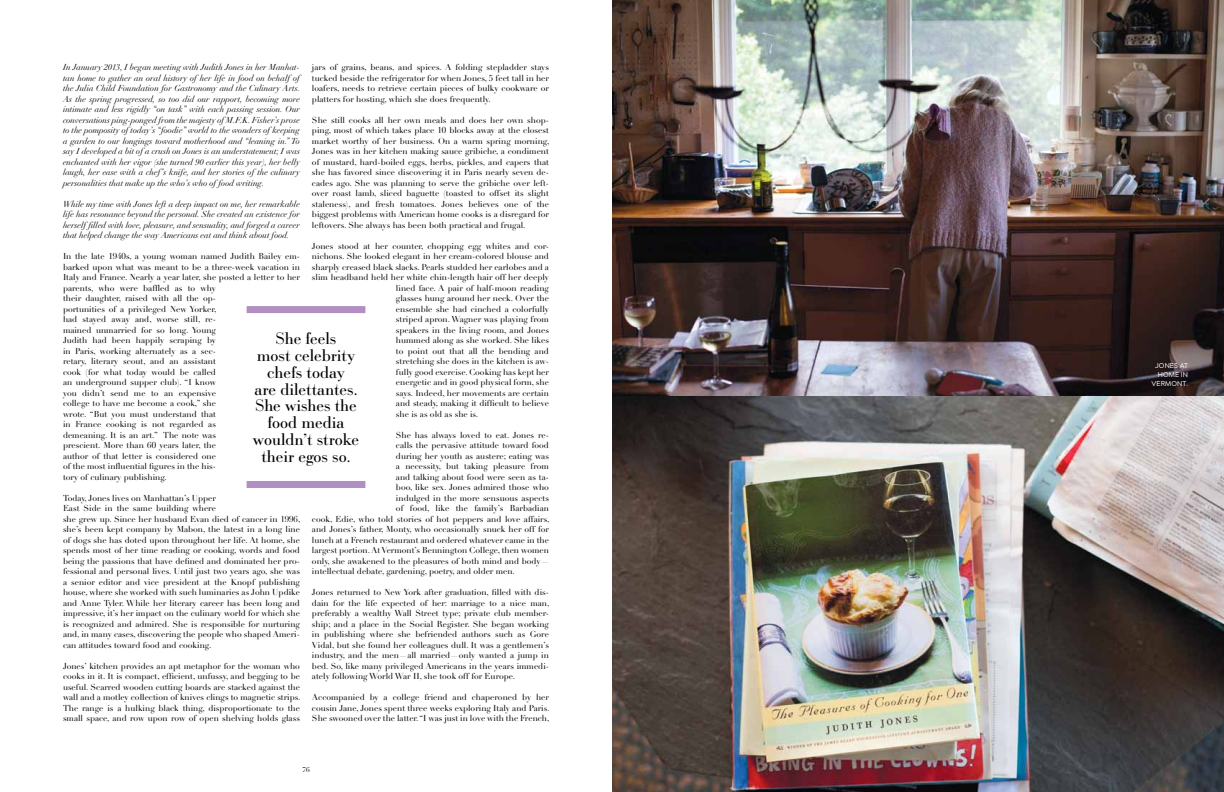
<style>
.page{position:relative;width:1224px;height:792px;background:#fff}
.page>*{position:absolute;margin:0;border:0;box-sizing:border-box;transform-origin:0 0}
.t1{font:16.1px/16.8px "Ratio Modern";letter-spacing:-.005em;color:#000;text-align:center}
.t2{font:8.5px/10.5px "Didot LH";color:#000;text-align:justify}
.t3{font:italic 8.5px/10.5px "Didot LH";color:#000;text-align:justify}
.t4{font:7px/9px "Soin Sans Pro";letter-spacing:.015em;color:#fff;text-align:right}
.t5{font:7px "Didot LH";color:#000}
</style>
<div class="page">
<img style="left:612px;top:0;width:612px;height:792px">
<div style="left:247px;top:306px;width:118px;height:7px;background:#b28fc2"></div>
<div style="left:247px;top:481px;width:118px;height:7px;background:#b28fc2"></div>
<p class="t3" style="left:63px;top:62px;width:239px">In January 2013, I began meeting with Judith Jones in her Manhat&shy;tan home to gather an oral history of her life in food on behalf of the Julia Child Foundation for Gastronomy and the Culinary Arts.<br>As the spring progressed, so too did our rapport, becoming more intimate and less rigidly “on task” with each passing session. Our conversations ping-ponged from the majesty of M.F.K. Fisher’s prose to the pomposity of today’s “foodie” world to the wonders of keeping a garden to our longings toward motherhood and “leaning in.” To say I developed a bit of a crush on Jones is an understatement; I was enchanted with her vigor (she turned 90 earlier this year), her belly laugh, her ease with a chef’s knife, and her stories of the culinary personalities that make up the who’s who of food writing.</p>
<p class="t3" style="left:63px;top:199px;width:239px">While my time with Jones left a deep impact on me, her remarkable life has resonance beyond the personal. She created an existence for herself filled with love, pleasure, and sensuality, and forged a career that helped change the way Americans eat and think about food.</p>
<p class="t2" style="left:63px;top:251px;width:239px;text-align:left">In the late 1940s, a young woman named Judith Bailey em&shy;barked upon what was meant to be a three-week vacation in Italy and France. Nearly a year later, she posted a letter to her parents, who were baffled as to why<br>their daughter, raised with all the op-<br>portunities of a privileged New Yorker,<br>had stayed away and, worse still, re-<br>mained unmarried for so long. Young<br>Judith had been happily scraping by<br>in Paris, working alternately as a sec-<br>retary, literary scout, and an assistant<br>cook (for what today would be called<br>an underground supper club). “I know<br>you didn’t send me to an expensive<br>college to have me become a cook,” she<br>wrote. “But you must understand that<br>in France cooking is not regarded as<br>demeaning. It is an art.” The note was<br>prescient. More than 60 years later, the<br>author of that letter is considered one<br>of the most influential figures in the his-<br>tory of culinary publishing.</p>
<p class="t2" style="left:63px;top:493px;width:239px;text-align:left">Today, Jones lives on Manhattan’s Upper<br>East Side in the same building where<br>she grew up. Since her husband Evan died of cancer in 1996, she’s been kept company by Mabon, the latest in a long line of dogs she has doted upon throughout her life. At home, she spends most of her time reading or cooking, words and food being the passions that have defined and dominated her pro&shy;fessional and personal lives. Until just two years ago, she was a senior editor and vice president at the Knopf publishing house, where she worked with such luminaries as John Updike and Anne Tyler. While her literary career has been long and impressive, it’s her impact on the culinary world for which she is recognized and admired. She is responsible for nurturing and, in many cases, discovering the people who shaped Ameri&shy;can attitudes toward food and cooking.</p>
<p class="t2" style="left:63px;top:661px;width:239px">Jones’ kitchen provides an apt metaphor for the woman who cooks in it. It is compact, efficient, unfussy, and begging to be useful. Scarred wooden cutting boards are stacked against the wall and a motley collection of knives clings to magnetic strips.<br>The range is a hulking black thing, disproportionate to the small space, and row upon row of open shelving holds glass</p>
<p class="t2" style="left:312px;top:62px;width:239px">jars of grains, beans, and spices. A folding stepladder stays tucked beside the refrigerator for when Jones, 5 feet tall in her loafers, needs to retrieve certain pieces of bulky cookware or platters for hosting, which she does frequently.</p>
<p class="t2" style="left:312px;top:115px;width:239px">She still cooks all her own meals and does her own shop&shy;ping, most of which takes place 10 blocks away at the closest market worthy of her business. On a warm spring morning, Jones was in her kitchen making sauce gribiche, a condiment of mustard, hard-boiled eggs, herbs, pickles, and capers that she has favored since discovering it in Paris nearly seven de&shy;cades ago. She was planning to serve the gribiche over left&shy;over roast lamb, sliced baguette (toasted to offset its slight staleness), and fresh tomatoes. Jones believes one of the biggest problems with American home cooks is a disregard for leftovers. She always has been both practical and frugal.</p>
<p class="t2" style="left:312px;top:241px;width:238px">Jones stood at her counter, chopping egg whites and cor-</p>
<p class="t2" style="left:312px;top:251px;width:239px">nichons. She looked elegant in her cream-colored blouse and</p>
<p class="t2" style="left:312px;top:262px;width:238px">sharply creased black slacks. Pearls studded her earlobes and a</p>
<p class="t2" style="left:312px;top:272px;width:239px">slim headband held her white chin-length hair off her deeply</p>
<p class="t2" style="left:396px;top:283px;width:154px">lined face. A pair of half-moon reading</p>
<p class="t2" style="left:396px;top:293px;width:154px">glasses hung around her neck. Over the</p>
<p class="t2" style="left:396px;top:304px;width:155px">ensemble she had cinched a colorfully</p>
<p class="t2" style="left:396px;top:314px;width:154px">striped apron. Wagner was playing from</p>
<p class="t2" style="left:396px;top:325px;width:154px">speakers in the living room, and Jones</p>
<p class="t2" style="left:396px;top:335px;width:154px">hummed along as she worked. She likes</p>
<p class="t2" style="left:396px;top:346px;width:154px">to point out that all the bending and</p>
<p class="t2" style="left:396px;top:356px;width:155px">stretching she does in the kitchen is aw-</p>
<p class="t2" style="left:396px;top:367px;width:154px">fully good exercise. Cooking has kept her</p>
<p class="t2" style="left:396px;top:377px;width:155px">energetic and in good physical form, she</p>
<p class="t2" style="left:396px;top:388px;width:154px">says. Indeed, her movements are certain</p>
<p class="t2" style="left:396px;top:398px;width:155px">and steady, making it difficult to believe</p>
<p class="t2" style="left:396px;top:409px;width:84px">she is as old as she is.</p>
<p class="t2" style="left:396px;top:430px;width:155px">She has always loved to eat. Jones re-</p>
<p class="t2" style="left:396px;top:440px;width:155px">calls the pervasive attitude toward food</p>
<p class="t2" style="left:396px;top:451px;width:154px">during her youth as austere; eating was</p>
<p class="t2" style="left:396px;top:461px;width:155px">a necessity, but taking pleasure from</p>
<p class="t2" style="left:396px;top:472px;width:155px">and talking about food were seen as ta-</p>
<p class="t2" style="left:396px;top:482px;width:154px">boo, like sex. Jones admired those who</p>
<p class="t2" style="left:396px;top:493px;width:155px">indulged in the more sensuous aspects</p>
<p class="t2" style="left:396px;top:503px;width:154px">of food, like the family’s Barbadian</p>
<p class="t2" style="left:312px;top:514px;width:239px">cook, Edie, who told stories of hot peppers and love affairs,</p>
<p class="t2" style="left:312px;top:524px;width:238px">and Jones’s father, Monty, who occasionally snuck her off for</p>
<p class="t2" style="left:312px;top:535px;width:239px">lunch at a French restaurant and ordered whatever came in the</p>
<p class="t2" style="left:312px;top:545px;width:238px">largest portion. At Vermont’s Bennington College, then women</p>
<p class="t2" style="left:312px;top:556px;width:238px">only, she awakened to the pleasures of both mind and body—</p>
<p class="t2" style="left:312px;top:566px;width:204px">intellectual debate, gardening, poetry, and older men.</p>
<p class="t2" style="left:312px;top:587px;width:239px">Jones returned to New York after graduation, filled with dis&shy;dain for the life expected of her: marriage to a nice man, preferably a wealthy Wall Street type; private club member&shy;ship; and a place in the Social Register. She began working in publishing where she befriended authors such as Gore Vidal, but she found her colleagues dull. It was a gentlemen’s industry, and the men—all married—only wanted a jump in bed. So, like many privileged Americans in the years immedi&shy;ately following World War II, she took off for Europe.</p>
<p class="t2" style="left:312px;top:692px;width:239px">Accompanied by a college friend and chaperoned by her cousin Jane, Jones spent three weeks exploring Italy and Paris.<br>She swooned over the latter. “I was just in love with the French,</p>
<h1 class="t1" style="left:253px;top:330px;width:108px">She feels<br>most celebrity chefs today<br>are dilettantes.<br>She wishes the food media wouldn’t stroke their egos so.</h1>
<p class="t5" style="left:302px;top:765px;width:9px">76</p>
<p class="t4" style="left:1151px;top:362px;width:38px">JONES AT<br>HOME IN<br>VERMONT.</p>
</div>
